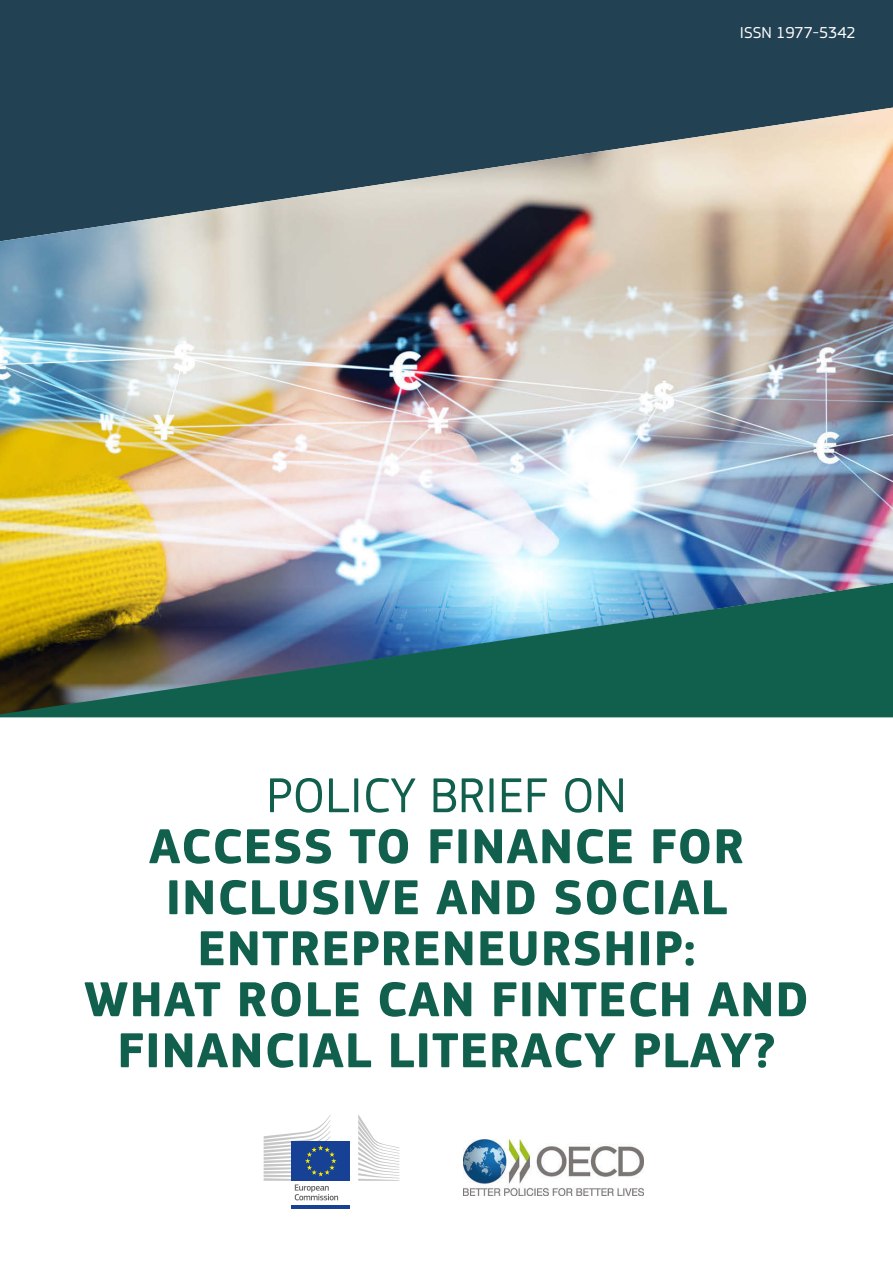
<style>
.page{position:relative;width:893px;height:1263px;background:#fff}
.page>*{position:absolute;margin:0;border:0;box-sizing:border-box;transform-origin:0 0}
.Cover{font:700 51px/51px "EC Square Sans Pro";letter-spacing:.02em;color:#11604d;text-align:center}
.Cover-2{font:51px "EC Square Sans Pro";color:#11604d}
.t1{font:16.5px "EC Square Sans Pro";color:#fff}
</style>
<div class="page">
<div style="left:0;top:0;width:893px;height:247px;background:#224153"></div>
<img style="left:0;top:108px;width:893px;height:475px">
<img style="left:0;top:583px;width:893px;height:134px">
<div style="left:291px;top:1142px;width:59px;height:39px;background:#164194"></div>
<hr style="left:291px;top:1205px;width:59px;height:3px;background:#164194">
<svg style="left:358px;top:1114px;width:41px;height:67px"></svg>
<svg style="left:264px;top:1115px;width:74px;height:85px"></svg>
<img style="left:463px;top:1140px;width:181px;height:55px">
<p class="t1" style="left:740px;top:23px;width:117px">ISSN 1977-5342</p>
<p class="Cover-2" style="left:266px;top:766px;width:362px">POLICY BRIEF ON</p>
<p class="Cover" style="left:84px;top:822px;width:727px">ACCESS TO FINANCE FOR<br>INCLUSIVE AND SOCIAL<br>ENTREPRENEURSHIP:<br>WHAT ROLE CAN FINTECH AND<br>FINANCIAL LITERACY PLAY?</p>
</div>
